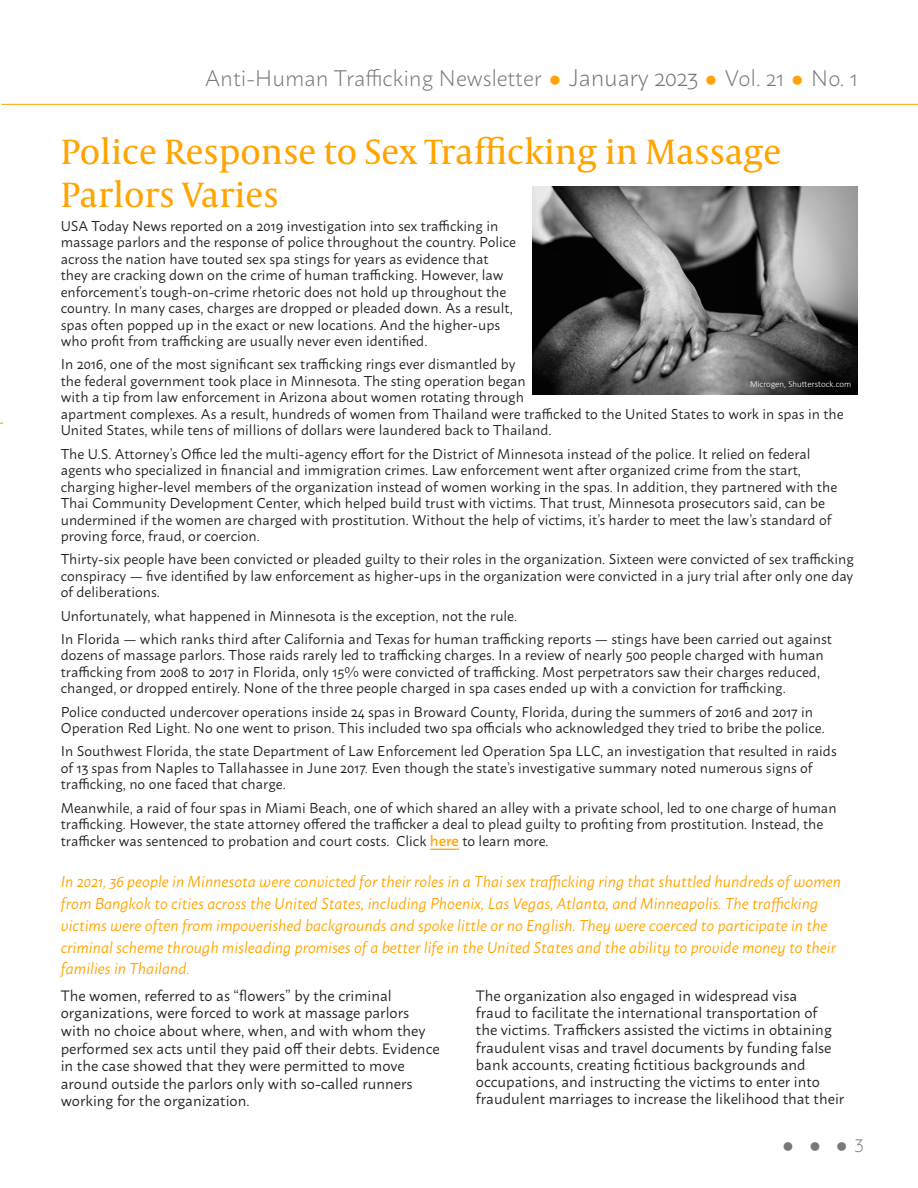
<style>
.page{position:relative;width:918px;height:1188px;background:#fff}
.page>*{position:absolute;margin:0;border:0;box-sizing:border-box;transform-origin:0 0}
.t1{font:36px/43.2px "Capitolium News 2";color:#ffa400}
.t2{font:300 22.5px "Macho";letter-spacing:-.005em;color:#76787b}
.t3{font:300 18px "Macho";color:#76787b}
.t4{font:italic 15.75px/21.8px "Macho";color:#ffa400}
.t5{font:15px/17.5px "Macho";color:#231f20}
.t6{font:14.25px/16.5px "Macho";color:#231f20}
.t7{font:300 9px "Calibri";color:#fff}
.s1{color:#ffa400}
.s2{font-size:24px}
.s3{font-weight:500;font-size:15px;color:#ffa400}
</style>
<div class="page">
<hr style="left:2px;top:104px;width:916px;height:1px;background:#ffa400">
<svg style="left:430px;top:849px;width:29px;height:1px"></svg>
<img style="left:532px;top:187px;width:326px;height:208px">
<p class="t2" style="left:205px;top:59px;width:654px">Anti-Human Trafficking Newsletter <span class="s1">●</span> <span class="s2">January 2023</span> <span class="s1">●</span> Vol. 21 <span class="s1">●</span> No. 1</p>
<p class="t1" style="left:61px;top:129px;width:722px">Police Response to Sex Trafficking in Massage<br>Parlors Varies</p>
<p class="t6" style="left:61px;top:216px;width:457px">USA Today News reported on a 2019 investigation into sex trafficking in massage parlors and the response of police throughout the country. Police across the nation have touted sex spa stings for years as evidence that they are cracking down on the crime of human trafficking. However, law enforcement’s tough-on-crime rhetoric does not hold up throughout the country. In many cases, charges are dropped or pleaded down. As a result, spas often popped up in the exact or new locations. And the higher-ups who profit from trafficking are usually never even identified.</p>
<p class="t6" style="left:61px;top:355px;width:784px">In 2016, one of the most significant sex trafficking rings ever dismantled by<br>the federal government took place in Minnesota. The sting operation began<br>with a tip from law enforcement in Arizona about women rotating through<br>apartment complexes. As a result, hundreds of women from Thailand were trafficked to the United States to work in spas in the United States, while tens of millions of dollars were laundered back to Thailand.</p>
<p class="t6" style="left:61px;top:444px;width:778px">The U.S. Attorney’s Office led the multi-agency effort for the District of Minnesota instead of the police. It relied on federal agents who specialized in financial and immigration crimes. Law enforcement went after organized crime from the start, charging higher-level members of the organization instead of women working in the spas. In addition, they partnered with the Thai Community Development Center, which helped build trust with victims. That trust, Minnesota prosecutors said, can be undermined if the women are charged with prostitution. Without the help of victims, it’s harder to meet the law’s standard of proving force, fraud, or coercion.</p>
<p class="t6" style="left:61px;top:550px;width:795px;text-align:justify">Thirty-six people have been convicted or pleaded guilty to their roles in the organization. Sixteen were convicted of sex trafficking conspiracy — five identified by law enforcement as higher-ups in the organization were convicted in a jury trial after only one day of deliberations.</p>
<p class="t6" style="left:61px;top:606px;width:458px">Unfortunately, what happened in Minnesota is the exception, not the rule.</p>
<p class="t6" style="left:61px;top:629px;width:773px">In Florida — which ranks third after California and Texas for human trafficking reports — stings have been carried out against dozens of massage parlors. Those raids rarely led to trafficking charges. In a review of nearly 500 people charged with human trafficking from 2008 to 2017 in Florida, only 15% were convicted of trafficking. Most perpetrators saw their charges reduced, changed, or dropped entirely. None of the three people charged in spa cases ended up with a conviction for trafficking.</p>
<p class="t6" style="left:61px;top:702px;width:766px">Police conducted undercover operations inside 24 spas in Broward County, Florida, during the summers of 2016 and 2017 in<br>Operation Red Light. No one went to prison. This included two spa officials who acknowledged they tried to bribe the police.</p>
<p class="t6" style="left:61px;top:742px;width:777px">In Southwest Florida, the state Department of Law Enforcement led Operation Spa LLC, an investigation that resulted in raids of 13 spas from Naples to Tallahassee in June 2017. Even though the state’s investigative summary noted numerous signs of trafficking, no one faced that charge.</p>
<p class="t6" style="left:61px;top:798px;width:777px">Meanwhile, a raid of four spas in Miami Beach, one of which shared an alley with a private school, led to one charge of human trafficking. However, the state attorney offered the trafficker a deal to plead guilty to profiting from prostitution. Instead, the trafficker was sentenced to probation and court costs. Click <span class="s3">here</span> to learn more.</p>
<p class="t7" style="left:750px;top:378px;width:103px">Microgen, Shutterstock.com</p>
<p class="t4" style="left:61px;top:870px;width:782px">In 2021, 36 people in Minnesota were convicted for their roles in a Thai sex trafficking ring that shuttled hundreds of women from Bangkok to cities across the United States, including Phoenix, Las Vegas, Atlanta, and Minneapolis. The trafficking victims were often from impoverished backgrounds and spoke little or no English. They were coerced to participate in the criminal scheme through misleading promises of a better life in the United States and the ability to provide money to their families in Thailand.</p>
<p class="t5" style="left:61px;top:985px;width:380px">The women, referred to as “flowers” by the criminal organizations, were forced to work at massage parlors with no choice about where, when, and with whom they performed sex acts until they paid off their debts. Evidence in the case showed that they were permitted to move around outside the parlors only with so-called runners working for the organization.</p>
<p class="t5" style="left:476px;top:985px;width:370px">The organization also engaged in widespread visa<br>fraud to facilitate the international transportation of<br>the victims. Traffickers assisted the victims in obtaining fraudulent visas and travel documents by funding false bank accounts, creating fictitious backgrounds and occupations, and instructing the victims to enter into fraudulent marriages to increase the likelihood that their</p>
<p class="t3" style="left:782px;top:1130px;width:83px">●●●3</p>
</div>
